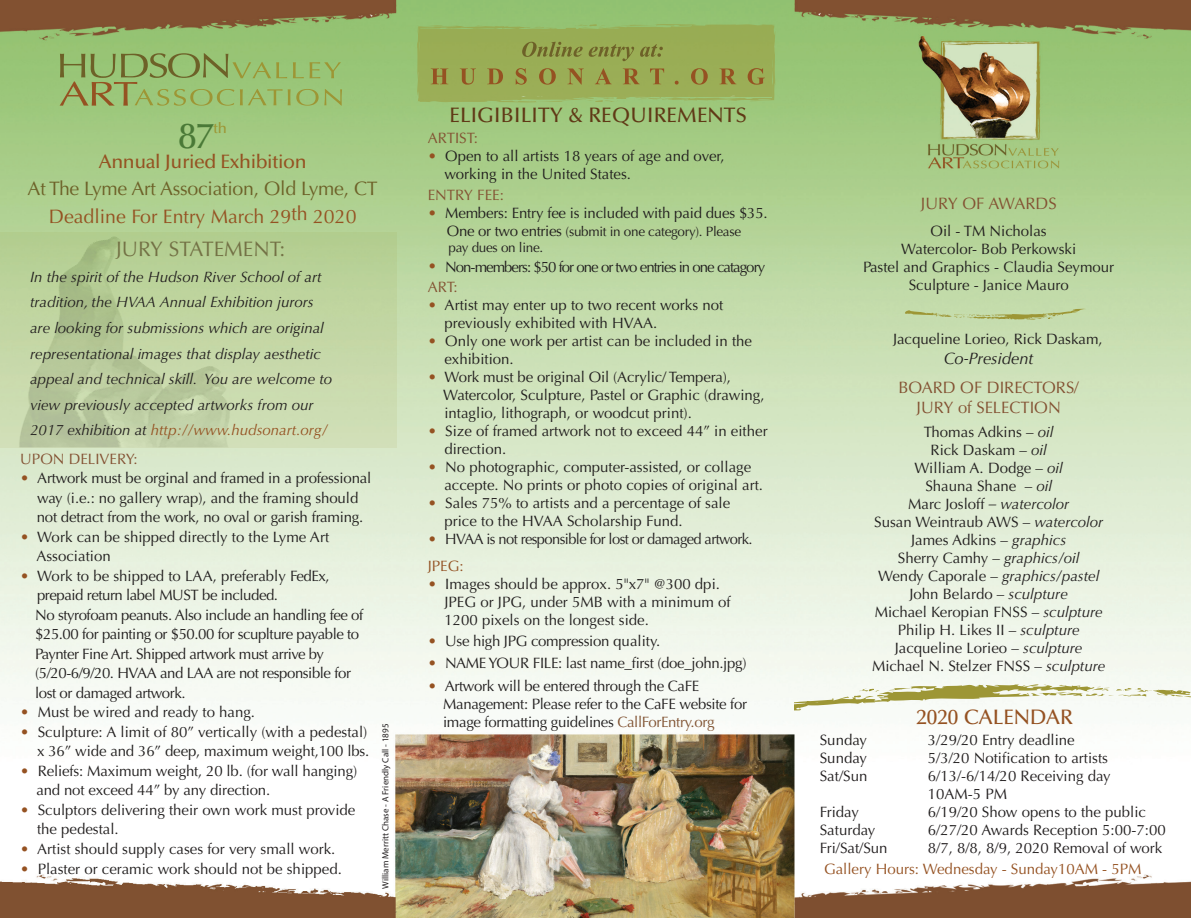
<style>
.page{position:relative;width:1191px;height:918px;background:#fff}
.page>*{position:absolute;margin:0;border:0;box-sizing:border-box;transform-origin:0 0}
.t1{font:500 36px "Optima";color:#4a7937}
.t2{font:500 21px "Optima";color:#603916}
.t3{font:21px "Optima";color:#737145}
.t4{font:500 21px "Optima";color:#955222}
.t5{font:19.5px "Optima";letter-spacing:-.015em;color:#6d6128}
.t6{font:19.5px "Optima";color:#955222}
.t7{font:500 19.5px "Optima";letter-spacing:-.02em;color:#955222}
.t8{font:16.5px/19.8px "Optima";color:#835132;text-align:center}
.t9{font:italic 16.5px "Optima";color:#211e1e}
.t10{font:15px/18px "Optima";color:#211e1e}
.t11{font:italic 15px/25.5px "Optima";color:#211e1e}
.t12{font:15px/19.5px "Optima";letter-spacing:-.03em;color:#211e1e}
.t13{font:15px/18px "Optima";letter-spacing:-.02em;color:#211e1e}
.t14{font:15px/18px "Optima";letter-spacing:-.01em;color:#231f20}
.t15{font:15px/19.5px "Optima";letter-spacing:-.065em;color:#211e1e}
.t16{font:15px/27px "Optima";letter-spacing:-.04em;color:#231f20}
.t17{font:15px "Optima";color:#955222}
.t18{font:15px "Optima";color:#835132}
.t19{font:500 15px "Optima";color:#9d9635}
.t20{font:13.5px/16.2px "Optima";letter-spacing:-.02em;color:#211e1e}
.t21{font:9px "Myriad Pro";color:#231f20}
.s1{color:#955222}
.s2{font-size:15px}
.s3{color:#835132}
.s4{color:#935223}
.s5{color:#805231}
.s6{font-style:italic}
</style>
<div class="page">
<img style="left:0;top:0;width:1190px;height:917px">
<svg style="left:794px;top:683px;width:396px;height:27px"></svg>
<svg style="left:417px;top:24px;width:358px;height:78px;background:#98a854"></svg>
<div style="left:0;top:232px;width:396px;height:215px;background:linear-gradient(to bottom,#b3ce90,#d3e0ba)"></div>
<img style="left:0;top:232px;width:244px;height:215px">
<svg style="left:60px;top:53px;width:282px;height:53px;background:#96b669"></svg>
<svg style="left:904px;top:308px;width:182px;height:12px;background:#bdce95"></svg>
<svg style="left:1185px;top:915px;width:6px;height:3px"></svg>
<h1 class="t1" style="left:178px;top:115px;width:37px">87</h1>
<p class="t19" style="left:213px;top:119px;width:15px">th</p>
<h3 class="t7" style="left:99px;top:151px;width:209px">Annual Juried Exhibition</h3>
<h3 class="t5" style="left:28px;top:177px;width:351px">At The Lyme Art Association, Old Lyme, CT</h3>
<h3 class="t6" style="left:49px;top:205px;width:309px">Deadline For Entry March 29th 2020</h3>
<h2 class="t3" style="left:116px;top:237px;width:171px">JURY STATEMENT:</h2>
<p class="t11" style="left:30px;top:264px;width:303px">In the spirit of the Hudson River School of art tradition, the HVAA Annual Exhibition jurors are looking for submissions which are original representational images that display aesthetic appeal and technical skill. You are welcome to view previously accepted artworks from our 2017 exhibition at <span class="s1">http://www.hudsonart.org/</span></p>
<p class="t18" style="left:20px;top:449px;width:119px">UPON DELIVERY:</p>
<p class="t10" style="left:20px;top:468px;width:352px;line-height:19.5px;text-align:center"><span class="s1">•</span> Artwork must be orginal and framed in a professional way (i.e.: no gallery wrap), and the framing should<br>not detract from the work, no oval or garish framing.</p>
<p class="t10" style="left:36px;top:527px;width:294px;line-height:19.5px;text-indent:-16px"><span class="s1">•</span> Work can be shipped directly to the Lyme Art<br>Association</p>
<p class="t12" style="left:35px;top:566px;width:329px;text-indent:-15px"><span class="s1">•</span> Work to be shipped to LAA, preferably FedEx, prepaid return label MUST be included.<br>No styrofoam peanuts. Also include an handling fee of $25.00 for painting or $50.00 for scuplture payable to Paynter Fine Art. Shipped artwork must arrive by (5/20-6/9/20. HVAA and LAA are not responsible for lost or damaged artwork.</p>
<p class="t10" style="left:20px;top:703px;width:236px"><span class="s1">•</span> Must be wired and ready to hang.</p>
<p class="t10" style="left:20px;top:722px;width:350px;line-height:19.5px;text-align:right"><span class="s1">•</span> Sculpture: A limit of 80” vertically (with a pedestal) x 36” wide and 36” deep, maximum weight,100 lbs.</p>
<p class="t10" style="left:36px;top:761px;width:322px;line-height:19.5px;text-indent:-16px"><span class="s1">•</span> Reliefs: Maximum weight, 20 lb. (for wall hanging) and not exceed 44” by any direction.</p>
<p class="t10" style="left:37px;top:800px;width:320px;line-height:19.5px;text-indent:-17px"><span class="s1">•</span> Sculptors delivering their own work must provide the pedestal.</p>
<p class="t10" style="left:20px;top:839px;width:316px"><span class="s1">•</span> Artist should supply cases for very small work.</p>
<p class="t10" style="left:20px;top:859px;width:323px"><span class="s1">•</span> Plaster or ceramic work should not be shipped.</p>
<p class="t21" style="left:380px;top:888px;width:166px;rotate:-90deg">William Merritt Chase - A Friendly Call - 1895</p>
<h2 class="t2" style="left:449px;top:103px;width:299px">ELIGIBILITY &amp; REQUIREMENTS</h2>
<p class="t18" style="left:428px;top:129px;width:52px">ARTIST:</p>
<p class="t10" style="left:444px;top:147px;width:281px;text-indent:-17px"><span class="s1">•</span> Open to all artists 18 years of age and over, working in the United States.</p>
<p class="t18" style="left:428px;top:186px;width:78px">ENTRY FEE:</p>
<p class="t10" style="left:428px;top:204px;width:341px"><span class="s1">•</span> Members: Entry fee is included with paid dues $35.</p>
<p class="t20" style="left:447px;top:224px;width:295px"><span class="s2">One or two entries</span> (submit in one category). Please pay dues on line.</p>
<p class="t15" style="left:428px;top:257px;width:339px"><span class="s1">•</span> Non-members: $50 for one or two entries in one catagory<br><span class="s3">ART:</span></p>
<p class="t10" style="left:444px;top:295px;width:280px;text-indent:-17px"><span class="s1">•</span> Artist may enter up to two recent works not previously exhibited with HVAA.</p>
<p class="t10" style="left:444px;top:331px;width:309px;text-indent:-17px"><span class="s1">•</span> Only one work per artist can be included in the exhibition.</p>
<p class="t10" style="left:443px;top:367px;width:323px;text-indent:-15px"><span class="s1">•</span> Work must be original Oil (Acrylic/ Tempera),<br>Watercolor, Sculpture, Pastel or Graphic (drawing, intaglio, lithograph, or woodcut print).</p>
<p class="t10" style="left:444px;top:421px;width:324px;text-indent:-17px"><span class="s1">•</span> Size of framed artwork not to exceed 44” in either direction.</p>
<p class="t10" style="left:444px;top:457px;width:320px;text-indent:-17px"><span class="s1">•</span> No photographic, computer-assisted, or collage accepte. No prints or photo copies of original art.</p>
<p class="t10" style="left:444px;top:493px;width:287px;text-indent:-17px"><span class="s1">•</span> Sales 75% to artists and a percentage of sale price to the HVAA Scholarship Fund.</p>
<p class="t16" style="left:428px;top:525px;width:326px"><span class="s1">•</span> HVAA is not responsible for lost or damaged artwork.<br><span class="s4">JPEG:</span></p>
<p class="t10" style="left:444px;top:574px;width:287px;text-indent:-17px"><span class="s1">•</span> Images should be approx. 5"x7" @300 dpi.<br>JPEG or JPG, under 5MB with a minimum of<br>1200 pixels on the longest side.</p>
<p class="t13" style="left:428px;top:631px;width:234px"><span class="s1">•</span> Use high JPG compression quality.</p>
<p class="t13" style="left:428px;top:654px;width:320px"><span class="s1">•</span> NAME YOUR FILE: last name_first (doe_john.jpg)</p>
<p class="t13" style="left:443px;top:676px;width:305px;text-indent:-15px"><span class="s1">•</span> Artwork will be entered through the CaFE<br>Management: Please refer to the CaFE website for image formatting guidelines <span class="s5">CallForEntry.org</span></p>
<p class="t8" style="left:920px;top:194px;width:137px">JURY OF AWARDS</p>
<p class="t10" style="left:863px;top:222px;width:253px;text-align:center">Oil - TM Nicholas<br>Watercolor- Bob Perkowski<br>Pastel and Graphics - Claudia Seymour<br>Sculpture - Janice Mauro</p>
<p class="t10" style="left:892px;top:330px;width:211px">Jacqueline Lorieo, Rick Daskam,</p>
<p class="t9" style="left:943px;top:349px;width:91px">Co-President</p>
<p class="t8" style="left:898px;top:377px;width:182px">BOARD OF DIRECTORS/<br>JURY of SELECTION</p>
<p class="t10" style="left:871px;top:423px;width:235px;text-align:center">Thomas Adkins – <span class="s6">oil<br></span>Rick Daskam – <span class="s6">oil<br></span>William A. Dodge – <span class="s6">oil<br></span>Shauna Shane – <span class="s6">oil<br></span>Marc Josloff <span class="s6">– watercolor<br></span>Susan Weintraub AWS – <span class="s6">watercolor<br></span>James Adkins – <span class="s6">graphics<br></span>Sherry Camhy – <span class="s6">graphics/oil<br></span>Wendy Caporale – <span class="s6">graphics/pastel<br></span>John Belardo – <span class="s6">sculpture<br></span>Michael Keropian FNSS – <span class="s6">sculpture<br></span>Philip H. Likes II – <span class="s6">sculpture<br></span>Jacqueline Lorieo – <span class="s6">sculpture<br></span>Michael N. Stelzer FNSS – <span class="s6">sculpture</span></p>
<h2 class="t4" style="left:916px;top:704px;width:158px">2020 CALENDAR</h2>
<p class="t10" style="left:819px;top:730px;width:49px">Sunday</p>
<p class="t10" style="left:927px;top:730px;width:148px">3/29/20 Entry deadline</p>
<p class="t10" style="left:819px;top:748px;width:49px">Sunday</p>
<p class="t10" style="left:927px;top:748px;width:182px">5/3/20 Notification to artists</p>
<p class="t14" style="left:819px;top:766px;width:49px">Sat/Sun</p>
<p class="t14" style="left:927px;top:766px;width:184px">6/13/-6/14/20 Receiving day<br>10AM-5 PM</p>
<p class="t10" style="left:819px;top:802px;width:41px">Friday</p>
<p class="t10" style="left:927px;top:802px;width:220px">6/19/20 Show opens to the public</p>
<p class="t10" style="left:819px;top:820px;width:57px">Saturday</p>
<p class="t10" style="left:927px;top:820px;width:239px">6/27/20 Awards Reception 5:00-7:00</p>
<p class="t14" style="left:819px;top:838px;width:69px">Fri/Sat/Sun</p>
<p class="t14" style="left:927px;top:838px;width:236px">8/7, 8/8, 8/9, 2020 Removal of work</p>
<p class="t17" style="left:823px;top:859px;width:319px">Gallery Hours: Wednesday - Sunday10AM - 5PM</p>
</div>
